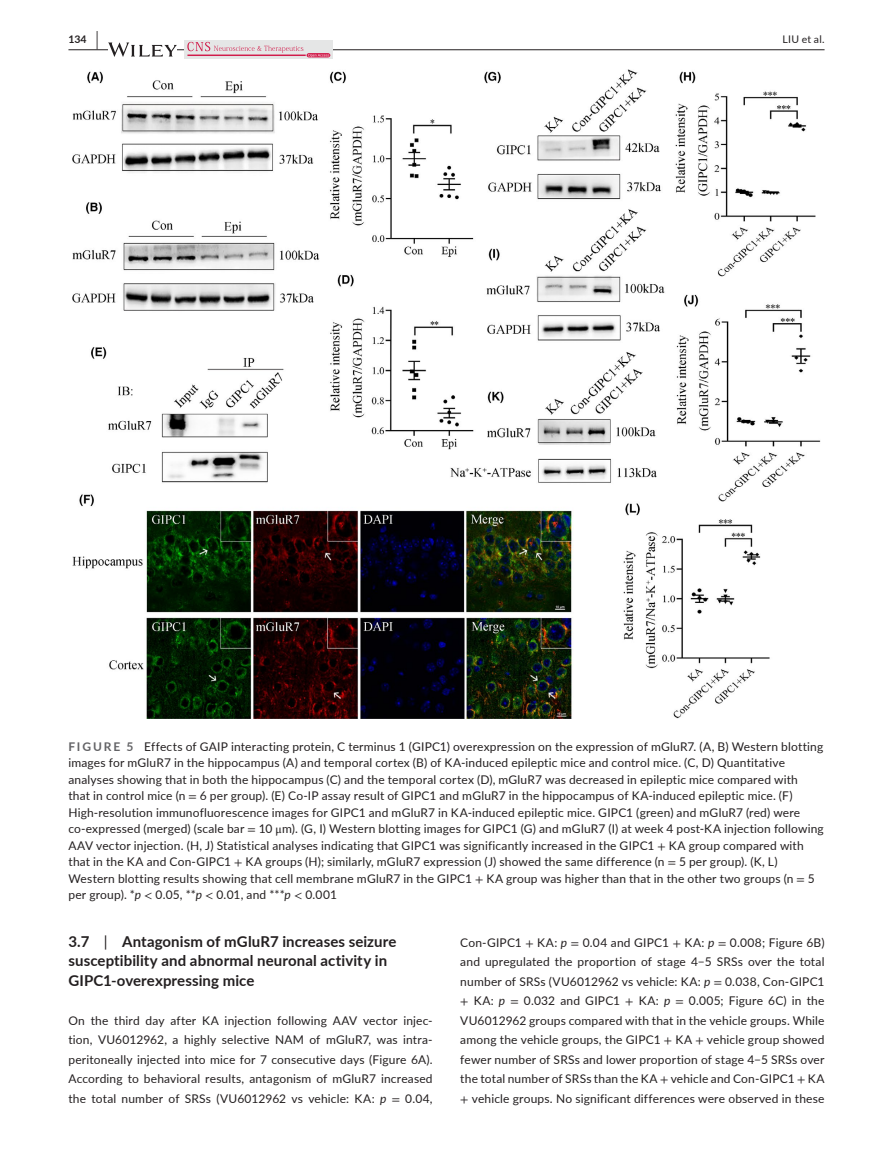
<style>
.page{position:relative;width:893px;height:1174px;background:#fff}
.page>*{position:absolute;margin:0;border:0;box-sizing:border-box;transform-origin:0 0}
.t1{font:700 15px/19.5px "Lato";letter-spacing:.005em;color:#231f20}
.t2{font:12px/19.5px "Lato";letter-spacing:.015em;color:#231f20;text-align:justify}
.t3{font:10.5px "Lato";letter-spacing:.02em;color:#231f20}
.t4{font:700 10.5px "Lato";color:#231f20}
.s1{font-size:19.5px}
.s2{font-weight:700;color:#636366}
.s3{font-family:"STIX"}
.s4{font-style:italic}
.s5{font-weight:400}
</style>
<div class="page">
<hr style="left:68px;top:49px;width:756px;height:1px;background:#231f20">
<svg style="left:108px;top:42px;width:69px;height:15px"></svg>
<div style="left:185px;top:40px;width:148px;height:19px;background:#e5e6e6"></div>
<hr style="left:307px;top:53px;width:23px;height:4px;background:#d32955;border-radius:2px">
<svg style="left:187px;top:42px;width:142px;height:15px"></svg>
<img style="left:72px;top:69px;width:749px;height:649px">
<p class="t4" style="left:68px;top:31px;width:31px">134 <span class="s1">|</span></p>
<p class="t3" style="left:783px;top:31px;width:43px">LIU et al.</p>
<p class="t2" style="left:68px;top:737px;width:757px;line-height:16.5px;text-align:left"><span class="s2">FIGURE 5</span> Effects of GAIP interacting protein, C terminus 1 (GIPC1) overexpression on the expression of mGluR7. (A, B) Western blotting images for mGluR7 in the hippocampus (A) and temporal cortex (B) of KA-induced epileptic mice and control mice. (C, D) Quantitative analyses showing that in both the hippocampus (C) and the temporal cortex (D), mGluR7 was decreased in epileptic mice compared with<br>that in control mice (n <span class="s3">=</span> 6 per group). (E) Co-IP assay result of GIPC1 and mGluR7 in the hippocampus of KA-induced epileptic mice. (F)<br>High-resolution immunofluorescence images for GIPC1 and mGluR7 in KA-induced epileptic mice. GIPC1 (green) and mGluR7 (red) were co-expressed (merged) (scale bar <span class="s3">=</span> 10 <span class="s3">μ</span>m). (G, I) Western blotting images for GIPC1 (G) and mGluR7 (I) at week 4 post-KA injection following AAV vector injection. (H, J) Statistical analyses indicating that GIPC1 was significantly increased in the GIPC1 <span class="s3">+</span> KA group compared with that in the KA and Con-GIPC1 <span class="s3">+</span> KA groups (H); similarly, mGluR7 expression (J) showed the same difference (n <span class="s3">=</span> 5 per group). (K, L)<br>Western blotting results showing that cell membrane mGluR7 in the GIPC1 <span class="s3">+</span> KA group was higher than that in the other two groups (n <span class="s3">=</span> 5 per group). *<span class="s4">p</span> <span class="s3">&lt;</span> 0.05, **<span class="s4">p</span> <span class="s3">&lt;</span> 0.01, and ***<span class="s4">p</span> <span class="s3">&lt;</span> 0.001</p>
<p class="t1" style="left:68px;top:931px;width:329px">3.7 <span class="s5">|</span> Antagonism of mGluR7 increases seizure susceptibility and abnormal neuronal activity in<br>GIPC1-overexpressing mice</p>
<p class="t2" style="left:68px;top:1010px;width:366px">On the third day after KA injection following AAV vector injec&shy;tion, VU6012962, a highly selective NAM of mGluR7, was intra&shy;peritoneally injected into mice for 7 consecutive days (Figure 6A).<br>According to behavioral results, antagonism of mGluR7 increased the total number of SRSs (VU6012962 vs vehicle: KA: <span class="s4">p</span> <span class="s3">=</span> 0.04,</p>
<p class="t2" style="left:460px;top:932px;width:366px">Con-GIPC1 <span class="s3">+</span> KA: <span class="s4">p</span> <span class="s3">=</span> 0.04 and GIPC1 <span class="s3">+</span> KA: <span class="s4">p</span> <span class="s3">=</span> 0.008; Figure 6B) and upregulated the proportion of stage 4−5 SRSs over the total number of SRSs (VU6012962 vs vehicle: KA: <span class="s4">p</span> <span class="s3">=</span> 0.038, Con-GIPC1 <span class="s3">+</span> KA: <span class="s4">p</span> <span class="s3">=</span> 0.032 and GIPC1 <span class="s3">+</span> KA: <span class="s4">p</span> <span class="s3">=</span> 0.005; Figure 6C) in the VU6012962 groups compared with that in the vehicle groups. While among the vehicle groups, the GIPC1 <span class="s3">+</span> KA <span class="s3">+</span> vehicle group showed fewer number of SRSs and lower proportion of stage 4−5 SRSs over the total number of SRSs than the KA <span class="s3">+</span> vehicle and Con-GIPC1 <span class="s3">+</span> KA <span class="s3">+</span> vehicle groups. No significant differences were observed in these</p>
</div>
